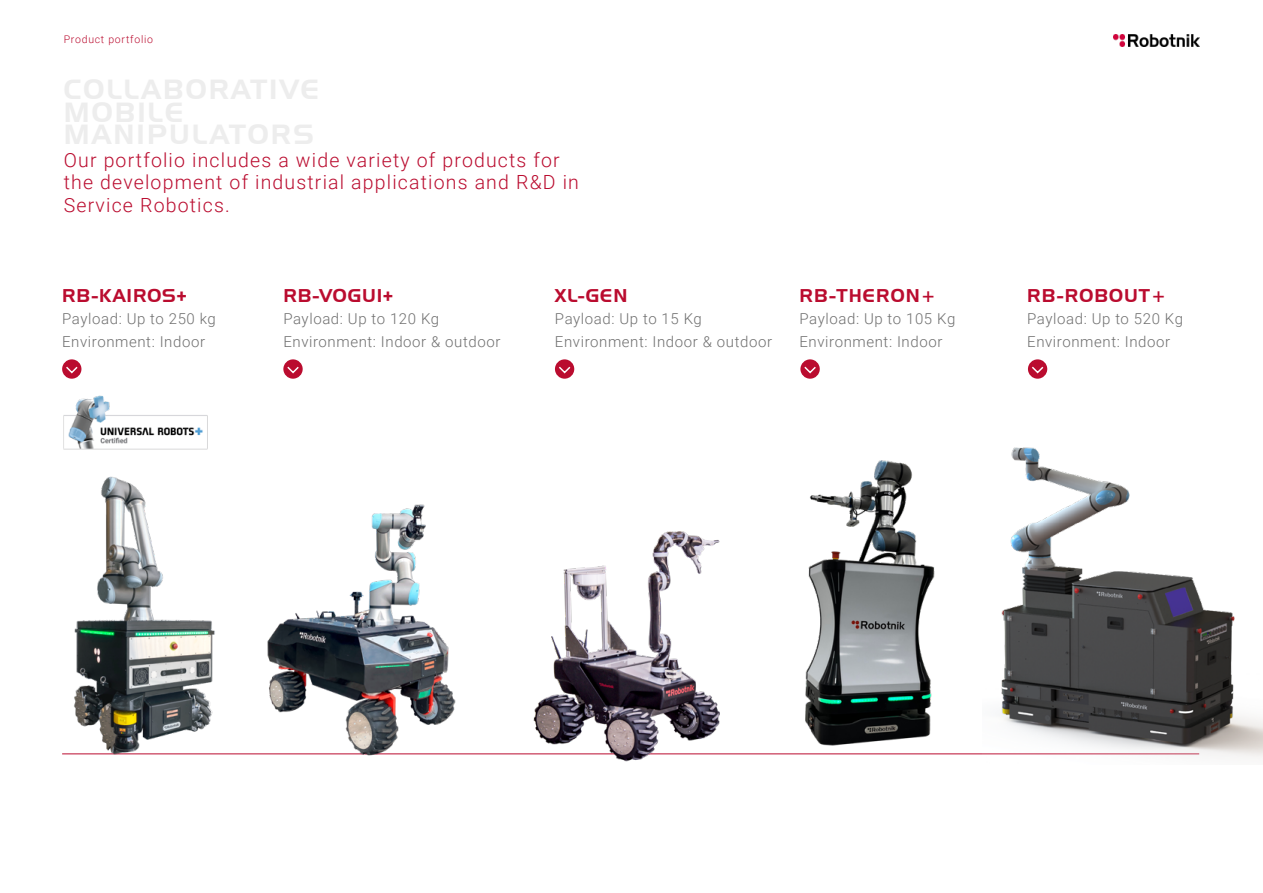
<style>
.page{position:relative;width:1263px;height:893px;background:#fff}
.page>*{position:absolute;margin:0;border:0;box-sizing:border-box;transform-origin:0 0}
.t1{font:300 19.5px/22.5px "Roboto";letter-spacing:.06em;color:#ba0c2f}
.t2{font:18px "Handel Gothic BT";letter-spacing:.06em;color:#ba0c2f}
.t3{font:300 15px/22.5px "Roboto";letter-spacing:.04em;color:#6f6f6f}
.t4{font:300 10.5px "Roboto";letter-spacing:.07em;color:#ba0c2f}
.s1{font-family:"Roboto";font-weight:700}
</style>
<div class="page">
<hr style="left:62px;top:754px;width:1137px;height:1px;background:#ba0c2f">
<img style="left:1113px;top:35px;width:86px;height:12px">
<div style="left:62px;top:359px;width:19px;height:20px;background:#ba0c2f;border-radius:50%"></div>
<svg style="left:66px;top:366px;width:12px;height:8px"></svg>
<svg style="left:283px;top:359px;width:20px;height:20px"></svg>
<svg style="left:286px;top:365px;width:14px;height:9px"></svg>
<div style="left:555px;top:359px;width:19px;height:20px;background:#ba0c2f;border-radius:50%"></div>
<svg style="left:559px;top:366px;width:12px;height:8px"></svg>
<svg style="left:800px;top:359px;width:20px;height:20px"></svg>
<svg style="left:803px;top:365px;width:14px;height:9px"></svg>
<div style="left:1028px;top:359px;width:19px;height:20px;background:#ba0c2f;border-radius:50%"></div>
<svg style="left:1032px;top:366px;width:12px;height:8px"></svg>
<img style="left:64px;top:395px;width:144px;height:54px">
<img style="left:62px;top:476px;width:178px;height:279px">
<img style="left:253px;top:504px;width:219px;height:252px">
<img style="left:517px;top:531px;width:226px;height:231px">
<img style="left:753px;top:460px;width:225px;height:295px">
<img style="left:982px;top:447px;width:281px;height:311px">
<p class="t4" style="left:64px;top:32px;width:91px">Product portfolio</p>
<h1 class="t1" style="left:64px;top:148px;width:517px">Our portfolio includes a wide variety of products for the development of industrial applications and R&amp;D in<br>Service Robotics.</h1>
<p class="t2" style="left:62px;top:284px;width:126px">RB-KAIROS<span class="s1">+</span></p>
<p class="t3" style="left:62px;top:307px;width:155px">Payload: Up to 250 kg<br>Environment: Indoor</p>
<p class="t2" style="left:283px;top:284px;width:111px">RB-VOGUI<span class="s1">+</span></p>
<p class="t2" style="left:555px;top:284px;width:74px">XL-GEN</p>
<p class="t2" style="left:799px;top:284px;width:138px">RB-THERON+</p>
<p class="t2" style="left:1027px;top:284px;width:140px">RB-ROBOUT+</p>
<p class="t3" style="left:283px;top:307px;width:219px">Payload: Up to 120 Kg<br>Environment: Indoor &amp; outdoor</p>
<p class="t3" style="left:555px;top:307px;width:219px">Payload: Up to 15 Kg<br>Environment: Indoor &amp; outdoor</p>
<p class="t3" style="left:799px;top:307px;width:157px">Payload: Up to 105 Kg<br>Environment: Indoor</p>
<p class="t3" style="left:1027px;top:307px;width:157px">Payload: Up to 520 Kg<br>Environment: Indoor</p>
</div>
